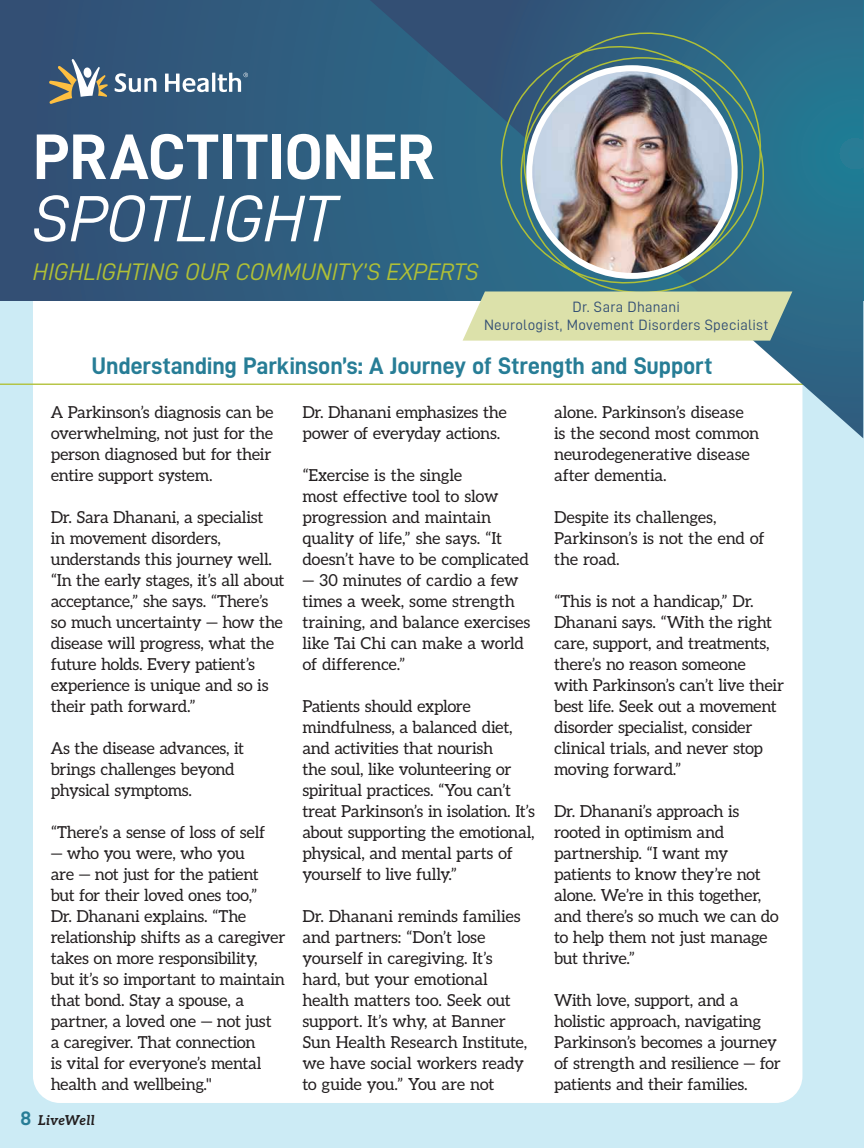
<style>
.page{position:relative;width:864px;height:1148px;background:#ccebf5}
.page>*{position:absolute;margin:0;border:0;box-sizing:border-box;transform-origin:0 0}
.Body_Copy{font:66px "D DIN Italic";letter-spacing:-.015em;color:#fff}
.Body_Copy-2{font:64.5px "D DIN Bold";color:#fff}
.Body_Copy-3{font:24px "D DIN Bold";letter-spacing:-.01em;color:#277d96}
.Body_Copy-4{font:24px "D DIN Italic";color:#b0c036}
.Body_Copy-5{font:16.5px/21px "Aleo";letter-spacing:-.015em;color:#231f20}
.Body_Copy-6{font:15px/18px "D DIN";letter-spacing:.015em;color:#334f74;text-align:center}
.t1{font:italic 700 13.5px "Aleo";color:#231f20}
.s1{font-family:"D DIN Exp Bold";font-weight:400;font-style:normal;font-size:19.5px;color:#277d96}
</style>
<div class="page">
<div style="left:33px;top:255px;width:769px;height:848px;background:#fff;border-radius:27px"></div>
<hr style="left:0;top:383px;width:806px;height:2px;background:#b0c036">
<div style="left:0;top:0;width:863px;height:300px;background:#30587b"></div>
<svg style="left:370px;top:0;width:493px;height:438px"></svg>
<svg style="left:486px;top:31px;width:279px;height:260px"></svg>
<svg style="left:510px;top:18px;width:264px;height:271px"></svg>
<img style="left:529px;top:68px;width:206px;height:208px">
<div style="left:526px;top:65px;width:212px;height:214px;border:6px solid #fff;border-radius:50%"></div>
<svg style="left:49px;top:59px;width:59px;height:45px"></svg>
<svg style="left:115px;top:73px;width:41px;height:19px"></svg>
<svg style="left:165px;top:74px;width:44px;height:18px"></svg>
<hr style="left:212px;top:73px;width:3px;height:19px;background:#fff">
<svg style="left:218px;top:73px;width:30px;height:19px"></svg>
<svg style="left:463px;top:291px;width:329px;height:49px;background:#d3dba9"></svg>
<p class="Body_Copy-2" style="left:33px;top:121px;width:404px">PRACTITIONER</p>
<p class="Body_Copy" style="left:33px;top:182px;width:304px">SPOTLIGHT</p>
<p class="Body_Copy-4" style="left:33px;top:258px;width:447px">HIGHLIGHTING OUR COMMUNITY’S EXPERTS</p>
<p class="Body_Copy-6" style="left:484px;top:298px;width:286px">Dr. Sara Dhanani<br>Neurologist, Movement Disorders Specialist</p>
<p class="Body_Copy-3" style="left:92px;top:352px;width:622px">Understanding Parkinson’s: A Journey of Strength and Support</p>
<p class="Body_Copy-5" style="left:51px;top:401px;width:224px">A Parkinson’s diagnosis can be overwhelming, not just for the person diagnosed but for their entire support system.</p>
<p class="Body_Copy-5" style="left:51px;top:506px;width:235px">Dr. Sara Dhanani, a specialist<br>in movement disorders, understands this journey well. “In the early stages, it’s all about acceptance,” she says. “There’s so much uncertainty — how the disease will progress, what the future holds. Every patient’s experience is unique and so is their path forward.”</p>
<p class="Body_Copy-5" style="left:51px;top:737px;width:195px">As the disease advances, it brings challenges beyond physical symptoms.</p>
<p class="Body_Copy-5" style="left:51px;top:821px;width:216px">“There’s a sense of loss of self</p>
<p class="Body_Copy-5" style="left:51px;top:842px;width:236px">— who you were, who you<br>are — not just for the patient but for their loved ones too,”<br>Dr. Dhanani explains. “The relationship shifts as a caregiver takes on more responsibility, but it’s so important to maintain that bond. Stay a spouse, a partner, a loved one — not just<br>a caregiver. That connection<br>is vital for everyone’s mental health and wellbeing."</p>
<p class="t1" style="left:20px;top:1109px;width:76px"><span class="s1">8</span> LiveWell</p>
<p class="Body_Copy-5" style="left:302px;top:401px;width:206px">Dr. Dhanani emphasizes the power of everyday actions.</p>
<p class="Body_Copy-5" style="left:302px;top:464px;width:228px">“Exercise is the single<br>most effective tool to slow progression and maintain quality of life,” she says. “It doesn’t have to be complicated</p>
<p class="Body_Copy-5" style="left:302px;top:569px;width:230px">— 30 minutes of cardio a few times a week, some strength training, and balance exercises like Tai Chi can make a world of difference.”</p>
<p class="Body_Copy-5" style="left:302px;top:695px;width:234px">Patients should explore mindfulness, a balanced diet, and activities that nourish<br>the soul, like volunteering or spiritual practices. “You can’t treat Parkinson’s in isolation. It’s about supporting the emotional, physical, and mental parts of yourself to live fully.”</p>
<p class="Body_Copy-5" style="left:302px;top:905px;width:227px">Dr. Dhanani reminds families and partners: “Don’t lose yourself in caregiving. It’s hard, but your emotional health matters too. Seek out support. It’s why, at Banner<br>Sun Health Research Institute, we have social workers ready to guide you.” You are not</p>
<p class="Body_Copy-5" style="left:554px;top:401px;width:207px">alone. Parkinson’s disease is the second most common neurodegenerative disease after dementia.</p>
<p class="Body_Copy-5" style="left:554px;top:506px;width:212px">Despite its challenges,<br>Parkinson’s is not the end of the road.</p>
<p class="Body_Copy-5" style="left:554px;top:590px;width:232px">“This is not a handicap,” Dr.<br>Dhanani says. “With the right care, support, and treatments, there’s no reason someone with Parkinson’s can’t live their best life. Seek out a movement disorder specialist, consider clinical trials, and never stop moving forward.”</p>
<p class="Body_Copy-5" style="left:554px;top:800px;width:226px">Dr. Dhanani’s approach is rooted in optimism and partnership. “I want my patients to know they’re not alone. We’re in this together, and there’s so much we can do to help them not just manage but thrive.”</p>
<p class="Body_Copy-5" style="left:554px;top:989px;width:228px">With love, support, and a holistic approach, navigating<br>Parkinson’s becomes a journey of strength and resilience — for patients and their families.</p>
</div>
